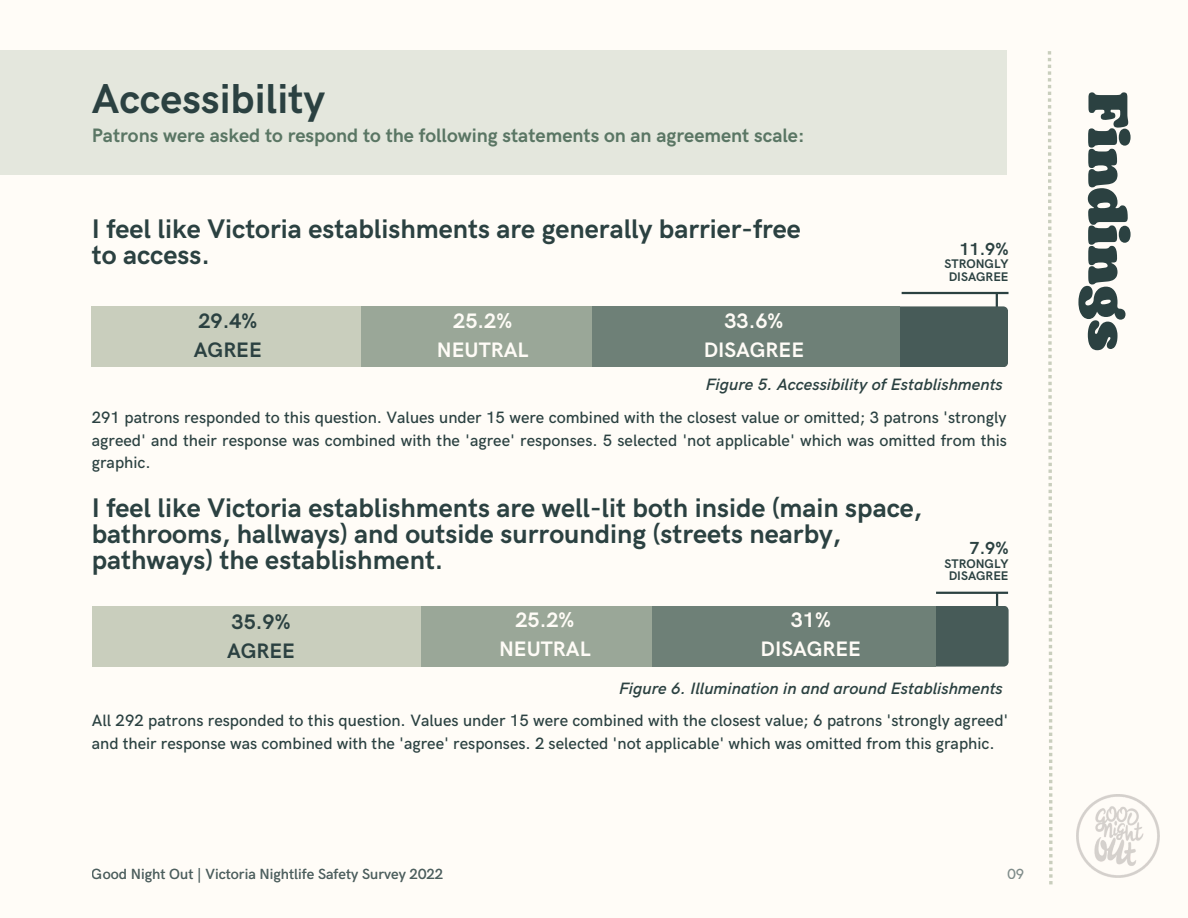
<style>
.page{position:relative;width:1188px;height:918px;background:#fffcf7}
.page>*{position:absolute;margin:0;border:0;box-sizing:border-box;transform-origin:0 0}
.t1{font:900 55.5px "Bogart";color:#2b4141}
.t2{font:700 42px "HK Grotesk";color:#2b4141}
.t3{font:700 27px/25.8px "HK Grotesk";color:#2b4141}
.t4{font:700 21px/29.2px "HK Grotesk";color:#fffcf7;text-align:center}
.t5{font:700 21px/29.2px "HK Grotesk";color:#2b4141}
.t6{font:700 19.5px "HK Grotesk";color:#5a7664}
.t7{font:700 17.55px "HK Grotesk";color:#2b4141}
.t8{font:500 16.5px/22.5px "HK Grotesk";color:#2b4141;text-align:justify}
.t9{font:italic 600 16.5px "HK Grotesk";color:#2b4141}
.t10{font:500 14.7px "HK Grotesk";color:#2b4141}
.t11{font:700 12.45px/12.5px "HK Grotesk";color:#2b4141;text-align:center}
</style>
<div class="page">
<img style="left:1076px;top:794px;width:84px;height:84px">
<div style="left:0;top:50px;width:1007px;height:125px;background:#e4e7dd"></div>
<svg style="left:1048px;top:51px;width:5px;height:833px"></svg>
<hr style="left:902px;top:292px;width:107px;height:2px;background:#2b4141">
<svg style="left:996px;top:294px;width:12px;height:73px"></svg>
<div style="left:92px;top:306px;width:807px;height:61px;background:#6e8077"></div>
<div style="left:92px;top:306px;width:500px;height:61px;background:#9aa798"></div>
<div style="left:92px;top:306px;width:269px;height:61px;background:#c9cebd"></div>
<svg style="left:996px;top:594px;width:2px;height:15px"></svg>
<hr style="left:936px;top:592px;width:72px;height:2px;background:#2b4141">
<svg style="left:1004px;top:606px;width:4px;height:61px"></svg>
<div style="left:92px;top:606px;width:844px;height:61px;background:#6e8077"></div>
<div style="left:92px;top:606px;width:559px;height:61px;background:#9aa798"></div>
<div style="left:92px;top:606px;width:329px;height:61px;background:#c9cebd"></div>
<h2 class="t2" style="left:92px;top:75px;width:235px">Accessibility</h2>
<h1 class="t1" style="left:1147px;top:92px;width:260px;rotate:90deg">Findings</h1>
<p class="t6" style="left:92px;top:125px;width:714px">Patrons were asked to respond to the following statements on an agreement scale:</p>
<h3 class="t3" style="left:92px;top:217px;width:711px">I feel like Victoria establishments are generally barrier-free to access.</h3>
<p class="t7" style="left:959px;top:239px;width:51px">11.9%</p>
<p class="t11" style="left:945px;top:258px;width:66px">STRONGLY<br>DISAGREE</p>
<p class="t5" style="left:194px;top:307px;width:69px">29.4%<br>AGREE</p>
<p class="t4" style="left:704px;top:307px;width:102px">33.6%<br>DISAGREE</p>
<p class="t4" style="left:437px;top:307px;width:93px">25.2%<br>NEUTRAL</p>
<p class="t9" style="left:706px;top:376px;width:299px">Figure 5. Accessibility of Establishments</p>
<p class="t8" style="left:92px;top:407px;width:917px">291 patrons responded to this question. Values under 15 were combined with the closest value or omitted; 3 patrons 'strongly agreed' and their response was combined with the 'agree' responses. 5 selected 'not applicable' which was omitted from this graphic.</p>
<h3 class="t3" style="left:92px;top:496px;width:832px">I feel like Victoria establishments are well-lit both inside (main space, bathrooms, hallways) and outside surrounding (streets nearby, pathways) the establishment.</h3>
<p class="t5" style="left:227px;top:608px;width:69px">35.9%<br>AGREE</p>
<p class="t4" style="left:761px;top:606px;width:102px">31%<br>DISAGREE</p>
<p class="t4" style="left:499px;top:606px;width:93px">25.2%<br>NEUTRAL</p>
<p class="t7" style="left:970px;top:539px;width:40px">7.9%</p>
<p class="t11" style="left:945px;top:558px;width:66px">STRONGLY<br>DISAGREE</p>
<p class="t9" style="left:619px;top:679px;width:385px">Figure 6. Illumination in and around Establishments</p>
<p class="t8" style="left:92px;top:710px;width:918px">All 292 patrons responded to this question. Values under 15 were combined with the closest value; 6 patrons 'strongly agreed' and their response was combined with the 'agree' responses. 2 selected 'not applicable' which was omitted from this graphic.</p>
<p class="t10" style="left:92px;top:865px;width:353px">Good Night Out | Victoria Nightlife Safety Survey 2022</p>
<p class="t10" style="left:1007px;top:865px;width:18px">09</p>
</div>
